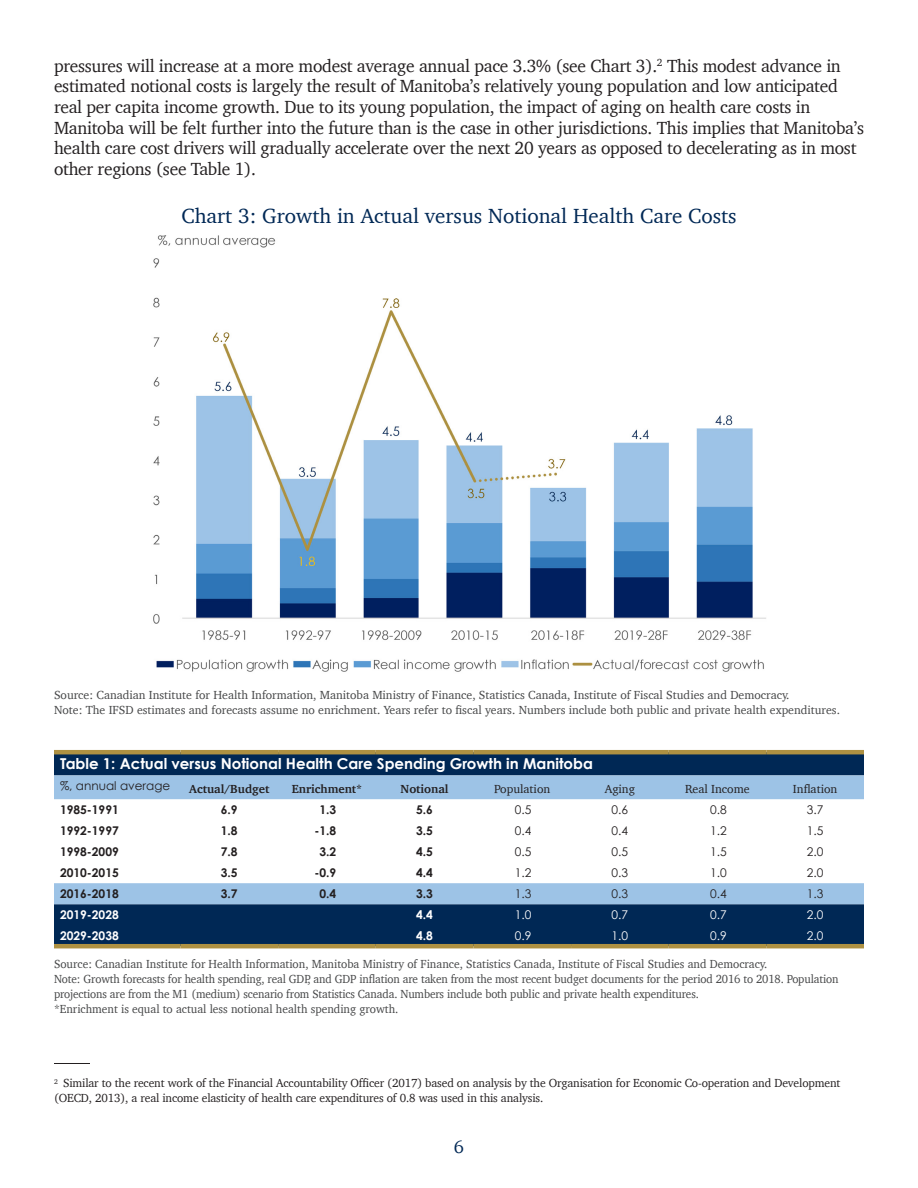
<style>
.page{position:relative;width:918px;height:1188px;background:#fff}
.page>*{position:absolute;margin:0;border:0;box-sizing:border-box;transform-origin:0 0}
.t1{font:21px "Charter";color:#002855}
.Body{font:18px/20.7px "Charter";letter-spacing:-.015em;color:#231f20}
.t2{font:18px "Charter";color:#002855}
.t3{font:700 15px "Century Gothic";color:#fff}
.Source{font:12px/15px "Charter";color:#454647}
.Source-2{font:12px/15px "Charter";color:#454647;scale:.94 1}
.Footnote{font:12px/15px "Charter";letter-spacing:-.01em;color:#231f20}
.Source-3{font:12px "Charter";color:#454647;scale:.96 1}
.Body__left{font:700 12px "Century Gothic";color:#231f20}
.Source-4{font:12px "Charter";color:#231f20}
.Source-5{font:700 12px "Charter";color:#231f20}
.Body-2{font:700 12px "Century Gothic";color:#231f20}
.body__align_to{font:12px "Century Gothic";color:#231f20}
.Body-3{font:12px "Century Gothic";color:#231f20}
.Body__left-2{font:700 12px "Century Gothic";color:#fff}
.body__align_to-2{font:700 12px "Century Gothic";color:#231f20}
.Body__left-3{font:12px "Century Gothic";color:#231f20}
.body__align_to-3{font:12px "Century Gothic";color:#fff}
.Body-4{font:12px "Century Gothic";color:#fff}
.Body-5{font:700 12px "Century Gothic";color:#fff}
</style>
<div class="page">
<img style="left:153px;top:235px;width:613px;height:437px">
<div style="left:54px;top:754px;width:810px;height:190px;background:#002855"></div>
<svg style="left:54px;top:775px;width:810px;height:129px"></svg>
<hr style="left:54px;top:750px;width:126px;height:4px;background:#ae9142">
<hr style="left:180px;top:750px;width:98px;height:4px;background:#ae9142">
<hr style="left:278px;top:750px;width:98px;height:4px;background:#ae9142">
<hr style="left:376px;top:750px;width:97px;height:4px;background:#ae9142">
<hr style="left:473px;top:750px;width:98px;height:4px;background:#ae9142">
<hr style="left:571px;top:750px;width:98px;height:4px;background:#ae9142">
<hr style="left:669px;top:750px;width:97px;height:4px;background:#ae9142">
<hr style="left:766px;top:750px;width:98px;height:4px;background:#ae9142">
<hr style="left:54px;top:944px;width:126px;height:4px;background:#ae9142">
<hr style="left:180px;top:944px;width:98px;height:4px;background:#ae9142">
<hr style="left:278px;top:944px;width:98px;height:4px;background:#ae9142">
<hr style="left:376px;top:944px;width:97px;height:4px;background:#ae9142">
<hr style="left:473px;top:944px;width:98px;height:4px;background:#ae9142">
<hr style="left:571px;top:944px;width:98px;height:4px;background:#ae9142">
<hr style="left:669px;top:944px;width:97px;height:4px;background:#ae9142">
<hr style="left:766px;top:944px;width:98px;height:4px;background:#ae9142">
<hr style="left:54px;top:1063px;width:36px;height:1px;background:#231f20">
<p class="Body" style="left:54px;top:55px;width:812px">pressures will increase at a more modest average annual pace 3.3% (see Chart 3).<sup>2</sup> This modest advance in estimated notional costs is largely the result of Manitoba’s relatively young population and low anticipated real per capita income growth. Due to its young population, the impact of aging on health care costs in Manitoba will be felt further into the future than is the case in other jurisdictions. This implies that Manitoba’s health care cost drivers will gradually accelerate over the next 20 years as opposed to decelerating as in most other regions (see Table 1).</p>
<p class="t1" style="left:181px;top:198px;width:557px">Chart 3: Growth in Actual versus Notional Health Care Costs</p>
<p class="Source" style="left:54px;top:687px;width:788px">Source: Canadian Institute for Health Information, Manitoba Ministry of Finance, Statistics Canada, Institute of Fiscal Studies and Democracy.<br>Note: The IFSD estimates and forecasts assume no enrichment. Years refer to fiscal years. Numbers include both public and private health expenditures.</p>
<p class="t3" style="left:60px;top:755px;width:534px">Table 1: Actual versus Notional Health Care Spending Growth in Manitoba</p>
<p class="Body__left-3" style="left:60px;top:779px;width:112px">%, annual average</p>
<p class="Source-5" style="left:189px;top:779px;width:82px">Actual/Budget</p>
<p class="Source-5" style="left:292px;top:779px;width:72px">Enrichment*</p>
<p class="Source-5" style="left:401px;top:779px;width:49px">Notional</p>
<p class="Source-4" style="left:494px;top:779px;width:58px">Population</p>
<p class="Source-4" style="left:605px;top:779px;width:32px">Aging</p>
<p class="Source-4" style="left:685px;top:779px;width:66px">Real Income</p>
<p class="Source-4" style="left:793px;top:779px;width:46px">Inflation</p>
<p class="Body__left" style="left:60px;top:802px;width:60px">1985-1991</p>
<p class="Body-2" style="left:221px;top:802px;width:18px">6.9</p>
<p class="body__align_to-2" style="left:319px;top:802px;width:18px">1.3</p>
<p class="Body-2" style="left:416px;top:802px;width:18px">5.6</p>
<p class="body__align_to" style="left:515px;top:803px;width:18px">0.5</p>
<p class="Body-3" style="left:612px;top:803px;width:18px">0.6</p>
<p class="body__align_to" style="left:710px;top:803px;width:18px">0.8</p>
<p class="Body-3" style="left:807px;top:803px;width:18px">3.7</p>
<p class="Body__left" style="left:60px;top:823px;width:60px">1992-1997</p>
<p class="Body-2" style="left:221px;top:823px;width:18px">1.8</p>
<p class="body__align_to-2" style="left:314px;top:823px;width:23px">-1.8</p>
<p class="Body-2" style="left:416px;top:823px;width:18px">3.5</p>
<p class="body__align_to" style="left:515px;top:824px;width:18px">0.4</p>
<p class="Body-3" style="left:612px;top:824px;width:18px">0.4</p>
<p class="body__align_to" style="left:710px;top:824px;width:18px">1.2</p>
<p class="Body-3" style="left:807px;top:824px;width:18px">1.5</p>
<p class="Body__left" style="left:60px;top:844px;width:60px">1998-2009</p>
<p class="Body-2" style="left:221px;top:844px;width:18px">7.8</p>
<p class="body__align_to-2" style="left:319px;top:844px;width:18px">3.2</p>
<p class="Body-2" style="left:416px;top:844px;width:18px">4.5</p>
<p class="body__align_to" style="left:515px;top:845px;width:18px">0.5</p>
<p class="Body-3" style="left:612px;top:845px;width:18px">0.5</p>
<p class="body__align_to" style="left:710px;top:845px;width:18px">1.5</p>
<p class="Body-3" style="left:807px;top:845px;width:18px">2.0</p>
<p class="Body__left" style="left:60px;top:865px;width:60px">2010-2015</p>
<p class="Body-2" style="left:221px;top:865px;width:18px">3.5</p>
<p class="body__align_to-2" style="left:314px;top:865px;width:23px">-0.9</p>
<p class="Body-2" style="left:416px;top:865px;width:18px">4.4</p>
<p class="body__align_to" style="left:515px;top:866px;width:18px">1.2</p>
<p class="Body-3" style="left:612px;top:866px;width:18px">0.3</p>
<p class="body__align_to" style="left:710px;top:866px;width:18px">1.0</p>
<p class="Body-3" style="left:807px;top:866px;width:18px">2.0</p>
<p class="Body__left" style="left:60px;top:886px;width:60px">2016-2018</p>
<p class="Body-2" style="left:221px;top:886px;width:18px">3.7</p>
<p class="body__align_to-2" style="left:319px;top:886px;width:18px">0.4</p>
<p class="Body-2" style="left:416px;top:886px;width:18px">3.3</p>
<p class="body__align_to" style="left:515px;top:887px;width:18px">1.3</p>
<p class="Body-3" style="left:612px;top:887px;width:18px">0.3</p>
<p class="body__align_to" style="left:710px;top:887px;width:18px">0.4</p>
<p class="Body-3" style="left:807px;top:887px;width:18px">1.3</p>
<p class="Body__left-2" style="left:60px;top:907px;width:60px">2019-2028</p>
<p class="Body-5" style="left:416px;top:907px;width:18px">4.4</p>
<p class="body__align_to-3" style="left:515px;top:908px;width:18px">1.0</p>
<p class="Body-4" style="left:612px;top:908px;width:18px">0.7</p>
<p class="body__align_to-3" style="left:710px;top:908px;width:18px">0.7</p>
<p class="Body-4" style="left:807px;top:908px;width:18px">2.0</p>
<p class="Body__left-2" style="left:60px;top:928px;width:60px">2029-2038</p>
<p class="Body-5" style="left:416px;top:928px;width:18px">4.8</p>
<p class="body__align_to-3" style="left:515px;top:929px;width:18px">0.9</p>
<p class="Body-4" style="left:612px;top:929px;width:18px">1.0</p>
<p class="body__align_to-3" style="left:710px;top:929px;width:18px">0.9</p>
<p class="Body-4" style="left:807px;top:929px;width:18px">2.0</p>
<p class="Source-3" style="left:54px;top:954px;width:745px">Source: Canadian Institute for Health Information, Manitoba Ministry of Finance, Statistics Canada, Institute of Fiscal Studies and Democracy.</p>
<p class="Source-2" style="left:54px;top:972px;width:836px">Note: Growth forecasts for health spending, real GDP, and GDP inflation are taken from the most recent budget documents for the period 2016 to 2018. Population projections are from the M1 (medium) scenario from Statistics Canada. Numbers include both public and private health expenditures.</p>
<p class="Source-3" style="left:54px;top:999px;width:360px">*Enrichment is equal to actual less notional health spending growth.</p>
<p class="Footnote" style="left:54px;top:1076px;width:788px"><sup>2</sup> Similar to the recent work of the Financial Accountability Officer (2017) based on analysis by the Organisation for Economic Co-operation and Development (OECD, 2013), a real income elasticity of health care expenditures of 0.8 was used in this analysis.</p>
<p class="t2" style="left:454px;top:1131px;width:12px">6</p>
</div>
